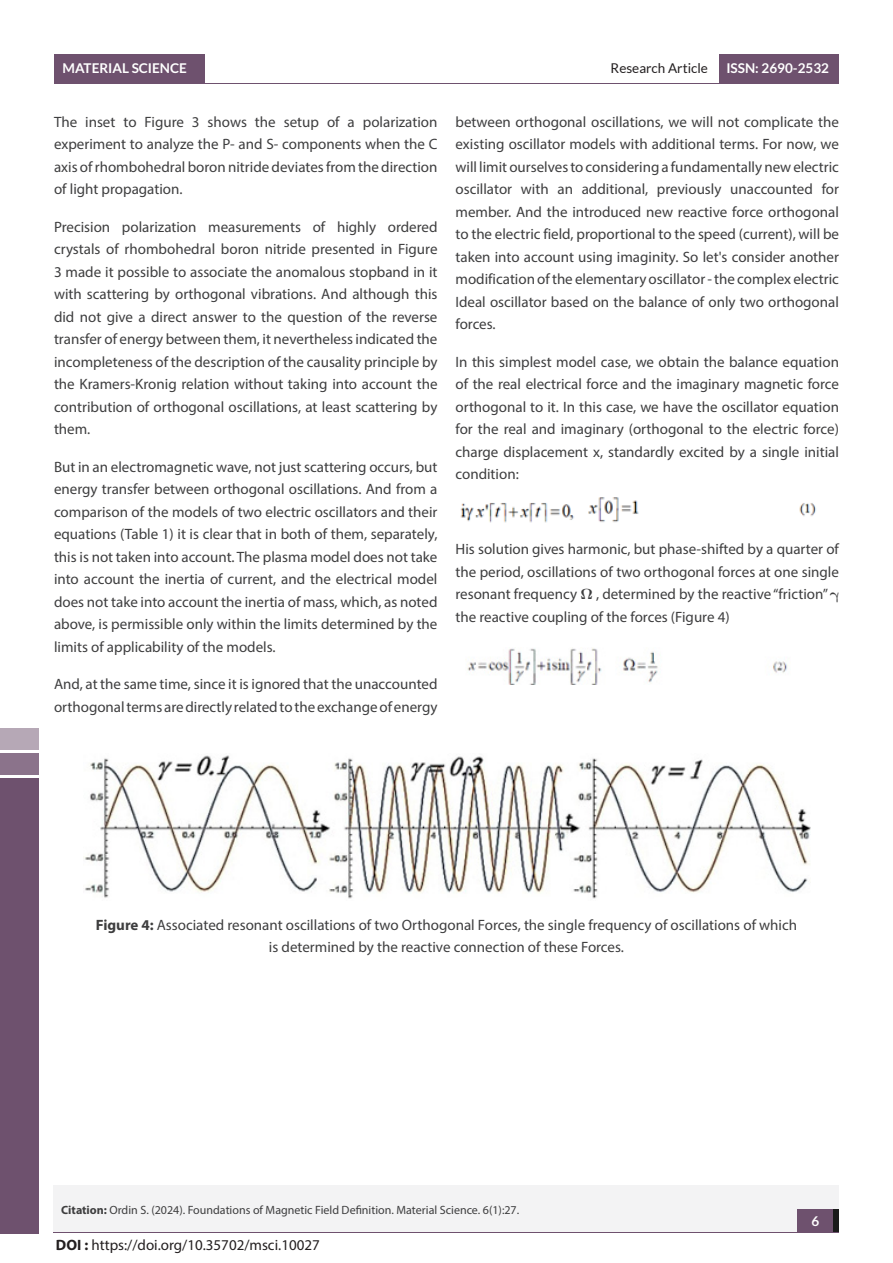
<style>
.page{position:relative;width:893px;height:1263px;background:#fff}
.page>*{position:absolute;margin:0;border:0;box-sizing:border-box;transform-origin:0 0}
.t1{font:15px/22.5px "Myriad Pro";color:#3e3e3f;text-align:justify}
.t2{font:15px "Myriad Pro";color:#231f20}
.t3{font:700 13.5px "Lato";color:#fff}
.t4{font:13.5px "Lato";color:#231f20}
.t5{font:12px "Myriad Pro";color:#3e3e3f}
.s1{font-weight:700}
</style>
<div class="page">
<div style="left:54px;top:54px;width:151px;height:30px;background:#6e516e"></div>
<div style="left:719px;top:54px;width:119px;height:30px;background:#6e516e"></div>
<hr style="left:54px;top:84px;width:785px;height:1px;background:#6e516e">
<div style="left:54px;top:1211px;width:785px;height:22px;background:#f3f3f4"></div>
<div style="left:54px;top:1184px;width:785px;height:47px;background:#f3f3f4"></div>
<div style="left:798px;top:1209px;width:41px;height:22px;background:#1b1b1b"></div>
<div style="left:798px;top:1209px;width:35px;height:22px;background:#6e516e"></div>
<div style="left:0;top:778px;width:38px;height:455px;background:#6e516e"></div>
<div style="left:0;top:753px;width:39px;height:22px;background:#8b738b"></div>
<div style="left:0;top:728px;width:39px;height:21px;background:#b6a8b6"></div>
<img style="left:460px;top:497px;width:356px;height:26px">
<img style="left:467px;top:647px;width:322px;height:37px">
<img style="left:84px;top:755px;width:726px;height:144px">
<p class="t3" style="left:63px;top:61px;width:126px">MATERIAL SCIENCE</p>
<p class="t4" style="left:611px;top:61px;width:99px">Research Article</p>
<p class="t3" style="left:726px;top:61px;width:104px">ISSN: 2690-2532</p>
<p class="t1" style="left:54px;top:110px;width:385px">The inset to Figure 3 shows the setup of a polarization experiment to analyze the P- and S- components when the C axis of rhombohedral boron nitride deviates from the direction of light propagation.</p>
<p class="t1" style="left:54px;top:215px;width:385px">Precision polarization measurements of highly ordered crystals of rhombohedral boron nitride presented in Figure 3 made it possible to associate the anomalous stopband in it with scattering by orthogonal vibrations. And although this did not give a direct answer to the question of the reverse transfer of energy between them, it nevertheless indicated the incompleteness of the description of the causality principle by the Kramers-Kronig relation without taking into account the contribution of orthogonal oscillations, at least scattering by them.</p>
<p class="t1" style="left:54px;top:455px;width:385px">But in an electromagnetic wave, not just scattering occurs, but energy transfer between orthogonal oscillations. And from a comparison of the models of two electric oscillators and their equations (Table 1) it is clear that in both of them, separately, this is not taken into account. The plasma model does not take into account the inertia of current, and the electrical model does not take into account the inertia of mass, which, as noted above, is permissible only within the limits determined by the limits of applicability of the models.</p>
<p class="t1" style="left:54px;top:673px;width:385px">And, at the same time, since it is ignored that the unaccounted orthogonal terms are directly related to the exchange of energy</p>
<p class="t1" style="left:455px;top:110px;width:385px">between orthogonal oscillations, we will not complicate the existing oscillator models with additional terms. For now, we will limit ourselves to considering a fundamentally new electric oscillator with an additional, previously unaccounted for member. And the introduced new reactive force orthogonal to the electric field, proportional to the speed (current), will be taken into account using imaginity. So let's consider another modification of the elementary oscillator - the complex electric Ideal oscillator based on the balance of only two orthogonal forces.</p>
<p class="t1" style="left:455px;top:350px;width:385px">In this simplest model case, we obtain the balance equation of the real electrical force and the imaginary magnetic force orthogonal to it. In this case, we have the oscillator equation for the real and imaginary (orthogonal to the electric force) charge displacement x, standardly excited by a single initial condition:</p>
<p class="t1" style="left:455px;top:538px;width:385px">His solution gives harmonic, but phase-shifted by a quarter of the period, oscillations of two orthogonal forces at one single resonant frequency</p>
<p class="t1" style="left:455px;top:583px;width:374px;text-indent:141px">, determined by the reactive “friction” the reactive coupling of the forces (Figure 4)</p>
<p class="t1" style="left:96px;top:913px;width:703px;text-align:center"><span class="s1">Figure 4:</span> Associated resonant oscillations of two Orthogonal Forces, the single frequency of oscillations of which is determined by the reactive connection of these Forces.</p>
<p class="t5" style="left:61px;top:1202px;width:460px"><span class="s1">Citation:</span> Ordin S. (2024). Foundations of Magnetic Field Definition. Material Science. 6(1):27.</p>
<p class="t2" style="left:56px;top:1235px;width:265px"><span class="s1">DOI :</span> https://doi.org/10.35702/msci.10027</p>
<p class="t3" style="left:811px;top:1213px;width:9px">6</p>
</div>
